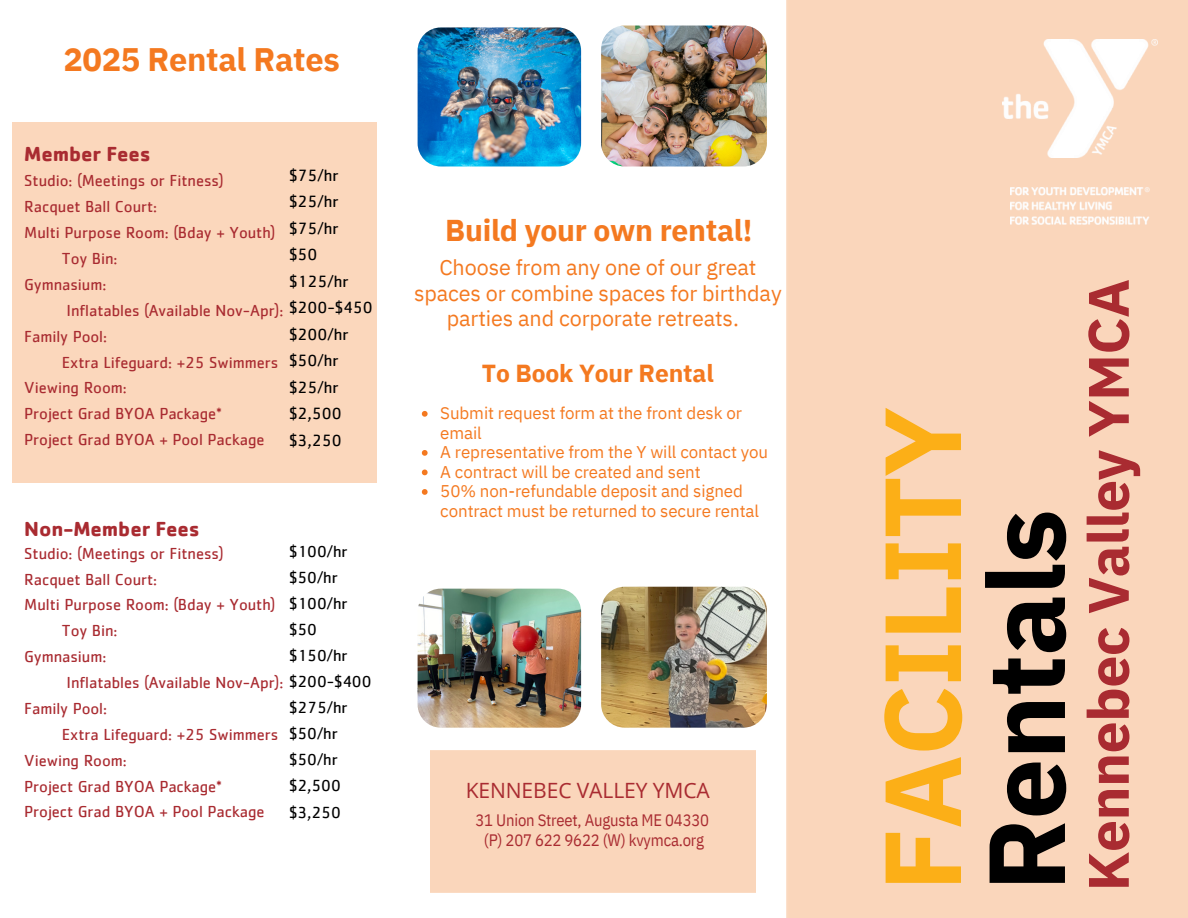
<style>
.page{position:relative;width:1188px;height:918px;background:#fff}
.page>*{position:absolute;margin:0;border:0;box-sizing:border-box;transform-origin:0 0}
.t1{font:700 108px "IBM Plex Sans";letter-spacing:-.01em;color:#fcaf17}
.t2{font:700 108px "IBM Plex Sans";letter-spacing:-.01em;color:#000}
.t3{font:700 57px "IBM Plex Sans";letter-spacing:-.01em;color:#a92b31}
.t4{font:700 32.55px "IBM Plex Sans";letter-spacing:-.01em;color:#f47920}
.t5{font:700 30px "IBM Plex Sans";letter-spacing:-.01em;color:#f47920}
.t6{font:700 24.6px "IBM Plex Sans";letter-spacing:-.005em;color:#f47920}
.t7{font:21.6px/25.3px "IBM Plex Sans";letter-spacing:-.005em;color:#f47920;text-align:center}
.t8{font:700 21px "Cachet";color:#a92b31}
.t9{font:21px "Open Sans";letter-spacing:-.005em;color:#a92b31}
.t10{font:16.95px/19.5px "IBM Plex Sans";letter-spacing:-.005em;color:#f47920}
.t11{font:16.8px "Cachet";color:#000}
.t12{font:16.65px "Cachet";color:#000}
.t13{font:16.5px "Cachet";letter-spacing:-.005em;color:#a92b31}
.t14{font:16.5px "IBM Plex Sans Cond";letter-spacing:-.015em;color:#a92b31}
.s1{font-size:16.65px;color:#000}
</style>
<div class="page">
<img style="left:1011px;top:187px;width:138px;height:38px">
<img style="left:1002px;top:39px;width:156px;height:119px">
<img style="left:601px;top:26px;width:166px;height:140px;border-radius:23px">
<img style="left:601px;top:587px;width:166px;height:141px;border-radius:23px">
<img style="left:418px;top:27px;width:163px;height:139px;border-radius:23px">
<img style="left:418px;top:589px;width:163px;height:139px;border-radius:23px">
<svg style="left:422px;top:411px;width:6px;height:6px"></svg>
<svg style="left:422px;top:450px;width:6px;height:6px"></svg>
<svg style="left:422px;top:470px;width:6px;height:5px"></svg>
<svg style="left:422px;top:489px;width:6px;height:6px"></svg>
<div style="left:12px;top:122px;width:364px;height:360px;background:#fbd7bc"></div>
<p class="t4" style="left:63px;top:37px;width:278px">2025 Rental Rates</p>
<p class="t8" style="left:24px;top:140px;width:128px">Member Fees</p>
<p class="t13" style="left:24px;top:174px;width:201px">Studio: (Meetings or Fitness)</p>
<p class="t13" style="left:24px;top:199px;width:134px">Racquet Ball Court:</p>
<p class="t13" style="left:24px;top:225px;width:253px">Multi Purpose Room: (Bday + Youth)</p>
<p class="t13" style="left:62px;top:251px;width:57px">Toy Bin:</p>
<p class="t13" style="left:24px;top:277px;width:84px">Gymnasium:</p>
<p class="t13" style="left:67px;top:303px;width:218px">Inflatables (Available Nov-Apr):</p>
<p class="t13" style="left:24px;top:329px;width:84px">Family Pool:</p>
<p class="t13" style="left:62px;top:355px;width:218px">Extra Lifeguard: +25 Swimmers</p>
<p class="t13" style="left:24px;top:381px;width:104px">Viewing Room:</p>
<p class="t13" style="left:24px;top:406px;width:199px">Project Grad BYOA Package*</p>
<p class="t13" style="left:24px;top:432px;width:242px">Project Grad BYOA + Pool Package</p>
<p class="t11" style="left:289px;top:168px;width:51px">$75/hr</p>
<p class="t11" style="left:289px;top:194px;width:51px">$25/hr</p>
<p class="t11" style="left:289px;top:221px;width:51px">$75/hr</p>
<p class="t11" style="left:289px;top:247px;width:30px">$50</p>
<p class="t11" style="left:289px;top:274px;width:61px">$125/hr</p>
<p class="t11" style="left:289px;top:300px;width:85px">$200-$450</p>
<p class="t11" style="left:289px;top:327px;width:61px">$200/hr</p>
<p class="t11" style="left:289px;top:353px;width:51px">$50/hr</p>
<p class="t11" style="left:289px;top:380px;width:51px">$25/hr</p>
<p class="t11" style="left:289px;top:406px;width:54px">$2,500</p>
<p class="t11" style="left:289px;top:432px;width:54px">$3,250</p>
<p class="t8" style="left:24px;top:515px;width:177px">Non-Member Fees</p>
<p class="t13" style="left:24px;top:546px;width:201px">Studio: (Meetings or Fitness)</p>
<p class="t13" style="left:24px;top:572px;width:134px">Racquet Ball Court:</p>
<p class="t13" style="left:24px;top:597px;width:253px">Multi Purpose Room: (Bday + Youth)</p>
<p class="t13" style="left:62px;top:623px;width:57px">Toy Bin:</p>
<h4 class="t13" style="left:24px;top:649px;width:84px">Gymnasium:</h4>
<p class="t13" style="left:67px;top:675px;width:306px">Inflatables (Available Nov-Apr): <span class="s1">$200-$400</span></p>
<h5 class="t13" style="left:24px;top:701px;width:84px">Family Pool:</h5>
<p class="t13" style="left:62px;top:727px;width:218px">Extra Lifeguard: +25 Swimmers</p>
<p class="t13" style="left:24px;top:753px;width:104px">Viewing Room:</p>
<p class="t13" style="left:24px;top:779px;width:199px">Project Grad BYOA Package*</p>
<p class="t13" style="left:24px;top:804px;width:242px">Project Grad BYOA + Pool Package</p>
<p class="t12" style="left:289px;top:543px;width:60px">$100/hr</p>
<p class="t12" style="left:289px;top:570px;width:50px">$50/hr</p>
<p class="t12" style="left:289px;top:596px;width:60px">$100/hr</p>
<h6 class="t12" style="left:289px;top:622px;width:29px">$50</h6>
<p class="t12" style="left:289px;top:648px;width:60px">$150/hr</p>
<p class="t12" style="left:289px;top:700px;width:60px">$275/hr</p>
<p class="t12" style="left:289px;top:726px;width:50px">$50/hr</p>
<p class="t12" style="left:289px;top:752px;width:50px">$50/hr</p>
<h3 class="t12" style="left:289px;top:778px;width:53px">$2,500</h3>
<h1 class="t12" style="left:289px;top:804px;width:53px">$3,250</h1>
<p class="t5" style="left:445px;top:210px;width:309px">Build your own rental!</p>
<p class="t7" style="left:414px;top:255px;width:369px">Choose from any one of our great spaces or combine spaces for birthday parties and corporate retreats.</p>
<p class="t6" style="left:482px;top:357px;width:234px">To Book Your Rental</p>
<p class="t10" style="left:440px;top:403px;width:303px">Submit request form at the front desk or email</p>
<p class="t10" style="left:440px;top:442px;width:329px">A representative from the Y will contact you</p>
<p class="t10" style="left:440px;top:461px;width:262px">A contract will be created and sent</p>
<p class="t10" style="left:440px;top:481px;width:320px">50% non-refundable deposit and signed contract must be returned to secure rental</p>
<p class="t9" style="left:466px;top:776px;width:246px">KENNEBEC VALLEY YMCA</p>
<p class="t14" style="left:476px;top:809px;width:235px">31 Union Street, Augusta ME 04330</p>
<p class="t14" style="left:484px;top:829px;width:222px">(P) 207 622 9622 (W) kvymca.org</p>
<p class="t1" style="left:850px;top:891px;width:486px;rotate:-90deg">FACILITY</p>
<p class="t2" style="left:954px;top:891px;width:384px;rotate:-90deg">Rentals</p>
<p class="t3" style="left:1070px;top:891px;width:614px;rotate:-90deg">Kennebec Valley YMCA</p>
</div>
